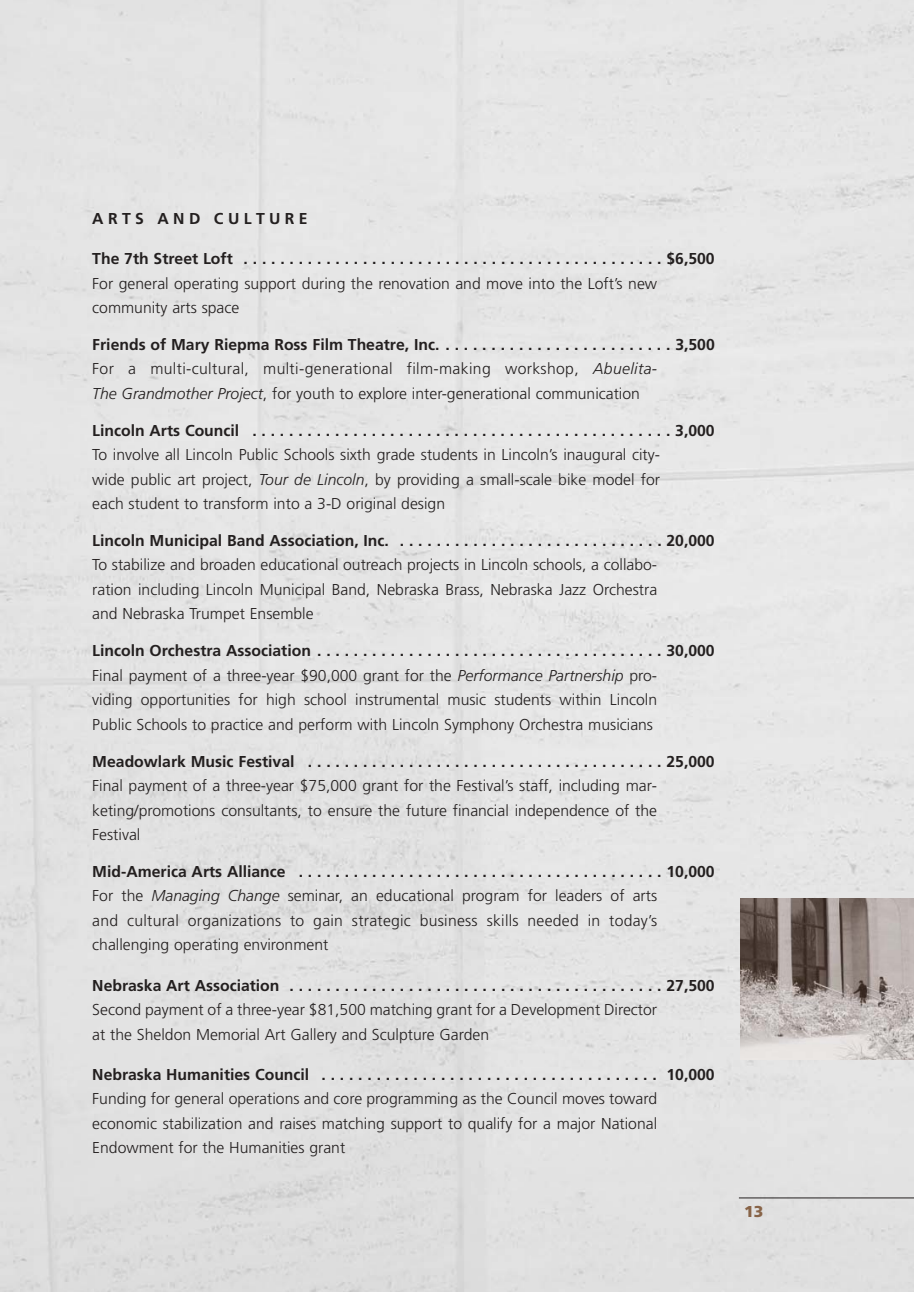
<style>
.page{position:relative;width:914px;height:1292px;background:#fff}
.page>*{position:absolute;margin:0;border:0;box-sizing:border-box;transform-origin:0 0}
.t1{font:300 15.75px/24.5px "Frutiger";color:#231f1f}
.t2{font:700 15.75px "Frutiger";color:#231f1f}
.t3{font:300 15.75px/24.5px "Frutiger";letter-spacing:.02em;color:#231f1f}
.t4{font:700 15.75px "Frutiger";letter-spacing:.28em;color:#231f1f}
.t5{font:900 15.75px "Frutiger";color:#886448}
.s1{font-weight:700}
.s2{font-style:italic}
</style>
<div class="page">
<hr style="left:738px;top:1197px;width:176px;height:1px;background:#231f1f">
<img style="left:740px;top:898px;width:174px;height:161px">
<p class="t4" style="left:92px;top:212px;width:217px">ARTS AND CULTURE</p>
<p class="t2" style="left:92px;top:252px;width:624px">The 7th Street Loft . . . . . . . . . . . . . . . . . . . . . . . . . . . . . . . . . . . . . . . . . . . . . . $6,500</p>
<p class="t1" style="left:92px;top:272px;width:566px">For general operating support during the renovation and move into the Loft’s new community arts space</p>
<p class="t3" style="left:92px;top:333px;width:624px"><span class="s1">Friends of Mary Riepma Ross Film Theatre, Inc. . . . . . . . . . . . . . . . . . . . . . . . . . 3,500<br></span>For a multi-cultural, multi-generational film-making workshop, <span class="s2">Abuelita-<br>The Grandmother Project</span>, for youth to explore inter-generational communication</p>
<p class="t2" style="left:92px;top:424px;width:624px">Lincoln Arts Council . . . . . . . . . . . . . . . . . . . . . . . . . . . . . . . . . . . . . . . . . . . . . . 3,000</p>
<p class="t1" style="left:92px;top:444px;width:569px;text-align:justify">To involve all Lincoln Public Schools sixth grade students in Lincoln’s inaugural city&shy;wide public art project, <span class="s2">Tour de Lincoln</span>, by providing a small-scale bike model for each student to transform into a 3-D original design</p>
<p class="t2" style="left:92px;top:534px;width:624px">Lincoln Municipal Band Association, Inc. . . . . . . . . . . . . . . . . . . . . . . . . . . . . . 20,000</p>
<p class="t1" style="left:92px;top:554px;width:566px;text-align:justify">To stabilize and broaden educational outreach projects in Lincoln schools, a collabo&shy;ration including Lincoln Municipal Band, Nebraska Brass, Nebraska Jazz Orchestra and Nebraska Trumpet Ensemble</p>
<p class="t1" style="left:92px;top:640px;width:624px"><span class="s1">Lincoln Orchestra Association . . . . . . . . . . . . . . . . . . . . . . . . . . . . . . . . . . . . . . 30,000<br></span>Final payment of a three-year $90,000 grant for the <span class="s2">Performance Partnership</span> pro-<br>viding opportunities for high school instrumental music students within Lincoln<br>Public Schools to practice and perform with Lincoln Symphony Orchestra musicians</p>
<p class="t2" style="left:92px;top:754px;width:624px">Meadowlark Music Festival . . . . . . . . . . . . . . . . . . . . . . . . . . . . . . . . . . . . . . . 25,000</p>
<p class="t1" style="left:92px;top:774px;width:566px;text-align:justify">Final payment of a three-year $75,000 grant for the Festival’s staff, including mar&shy;keting/promotions consultants, to ensure the future financial independence of the Festival</p>
<p class="t1" style="left:92px;top:860px;width:624px"><span class="s1">Mid-America Arts Alliance . . . . . . . . . . . . . . . . . . . . . . . . . . . . . . . . . . . . . . . . 10,000<br></span>For the <span class="s2">Managing Change</span> seminar, an educational program for leaders of arts<br>and cultural organizations to gain strategic business skills needed in today’s challenging operating environment</p>
<p class="t2" style="left:92px;top:978px;width:624px">Nebraska Art Association . . . . . . . . . . . . . . . . . . . . . . . . . . . . . . . . . . . . . . . . . 27,500</p>
<p class="t1" style="left:92px;top:998px;width:566px">Second payment of a three-year $81,500 matching grant for a Development Director at the Sheldon Memorial Art Gallery and Sculpture Garden</p>
<p class="t2" style="left:92px;top:1068px;width:624px">Nebraska Humanities Council . . . . . . . . . . . . . . . . . . . . . . . . . . . . . . . . . . . . . 10,000</p>
<p class="t1" style="left:92px;top:1088px;width:566px;text-align:justify">Funding for general operations and core programming as the Council moves toward economic stabilization and raises matching support to qualify for a major National Endowment for the Humanities grant</p>
<p class="t5" style="left:744px;top:1204px;width:21px">13</p>
</div>
